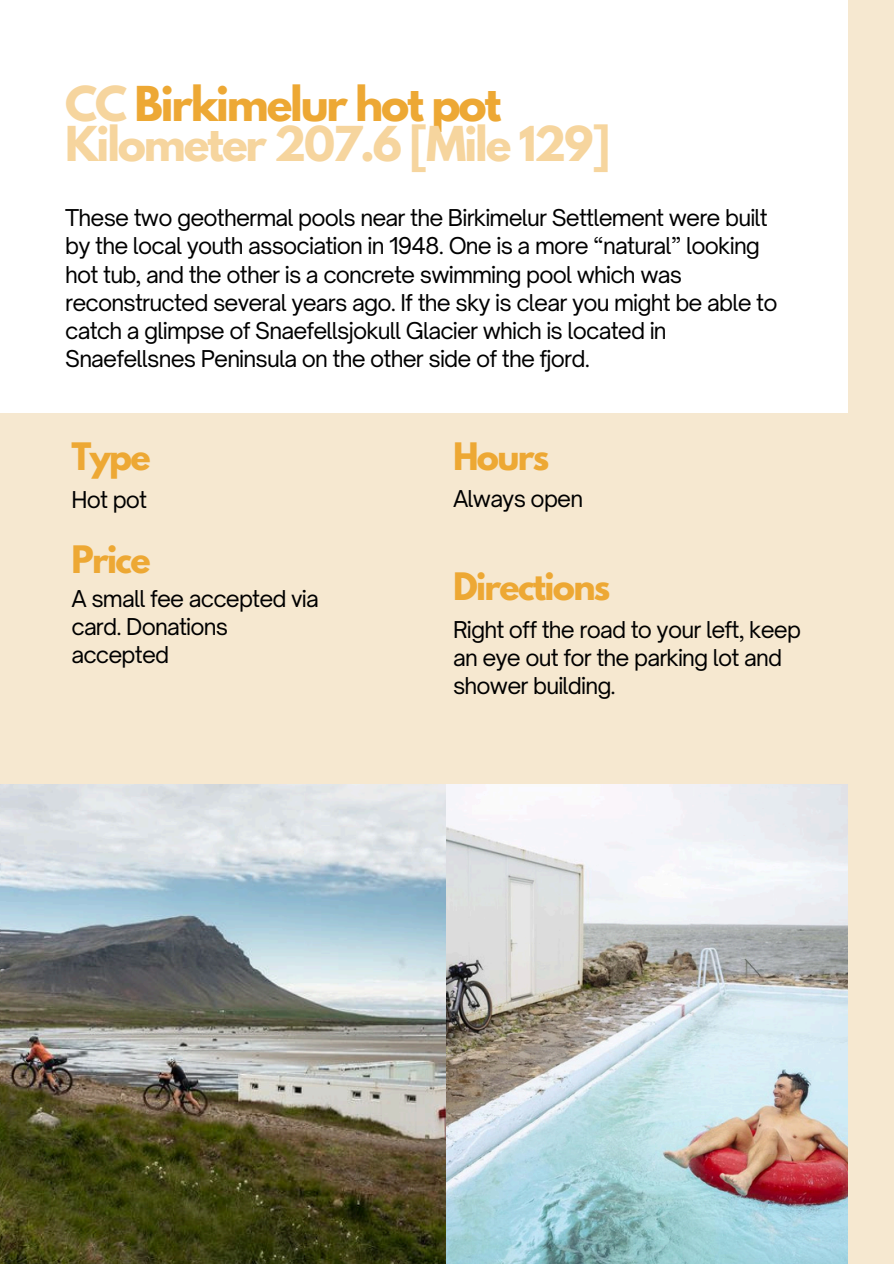
<style>
.page{position:relative;width:894px;height:1264px;background:#fff}
.page>*{position:absolute;margin:0;border:0;box-sizing:border-box;transform-origin:0 0}
.t1{font:700 42.6px/40.3px "League Spartan";letter-spacing:-.05em;color:#f6d59e}
.t2{font:700 33.45px "League Spartan";letter-spacing:-.05em;color:#eda834}
.t3{font:22.2px/28.2px "Open Sauce One";letter-spacing:-.035em;color:#000}
.s1{color:#eda834}
</style>
<div class="page">
<img style="left:0;top:783px;width:446px;height:480px">
<img style="left:446px;top:783px;width:401px;height:480px">
<div style="left:0;top:413px;width:893px;height:370px;background:#f6e8d0"></div>
<div style="left:847px;top:0;width:46px;height:1263px;background:#f6e8d0"></div>
<h2 class="t1" style="left:65px;top:89px;width:546px">CC <span class="s1">Birkimelur hot pot<br></span>Kilometer 207.6 [Mile 129]</h2>
<h2 class="t3" style="left:65px;top:204px;width:713px">These two geothermal pools near the Birkimelur Settlement were built by the local youth association in 1948. One is a more “natural” looking hot tub, and the other is a concrete swimming pool which was reconstructed several years ago. If the sky is clear you might be able to catch a glimpse of Snaefellsjokull Glacier which is located in Snaefellsnes Peninsula on the other side of the fjord.</h2>
<p class="t2" style="left:71px;top:440px;width:81px">Type</p>
<h2 class="t2" style="left:453px;top:440px;width:98px">Hours</h2>
<h2 class="t3" style="left:71px;top:485px;width:77px">Hot pot</h2>
<p class="t3" style="left:453px;top:484px;width:132px">Always open</p>
<p class="t2" style="left:71px;top:543px;width:81px">Price</p>
<p class="t3" style="left:71px;top:584px;width:249px">A small fee accepted via card. Donations accepted</p>
<p class="t2" style="left:453px;top:570px;width:159px">Directions</p>
<p class="t3" style="left:453px;top:615px;width:349px">Right off the road to your left, keep an eye out for the parking lot and shower building.</p>
</div>
